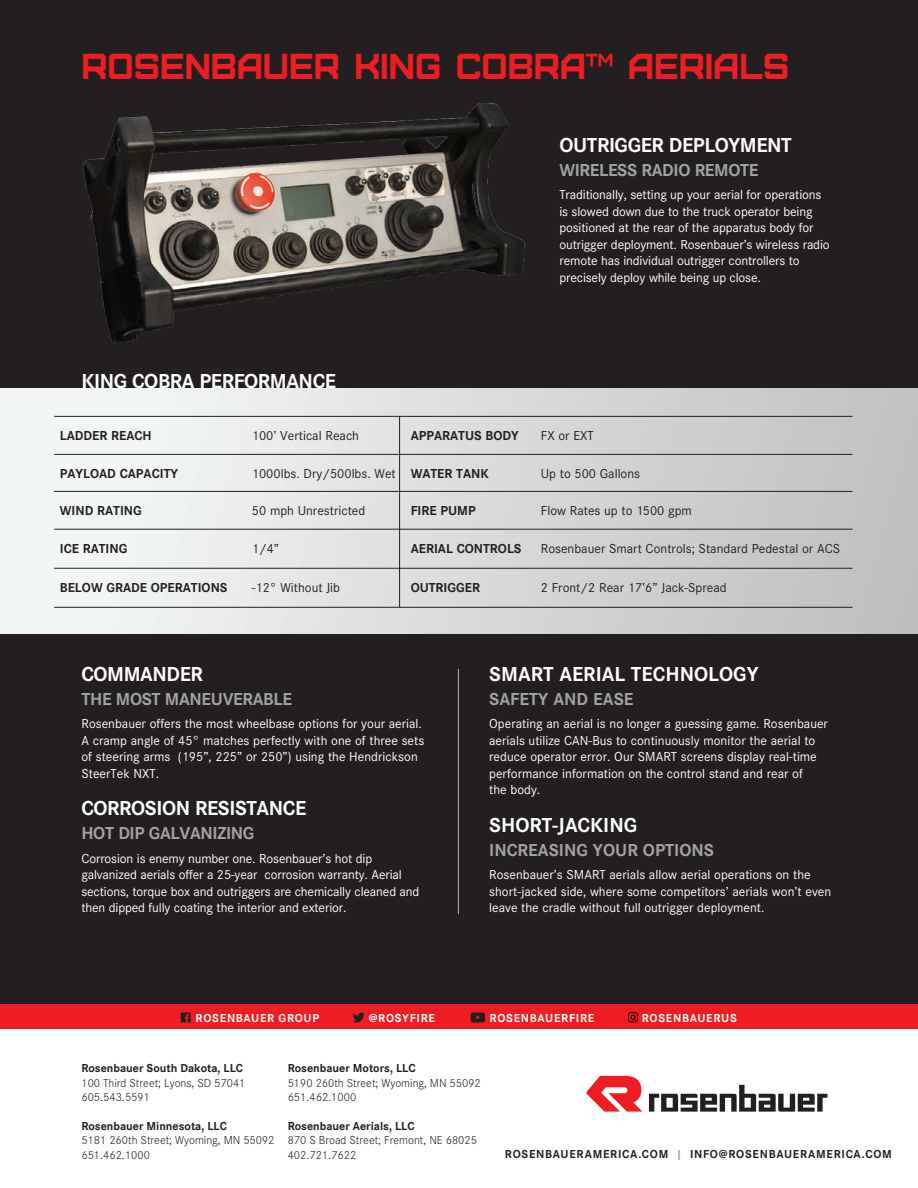
<style>
.page{position:relative;width:918px;height:1188px;background:#fff}
.page>*{position:absolute;margin:0;border:0;box-sizing:border-box;transform-origin:0 0}
.headline_-_interior{font:36px "Furore";color:#ee1d23}
.subhead{font:700 21px "Corporate S";letter-spacing:-.02em;color:#fff}
.subhead-2{font:700 21px "Corporate S";color:#fff}
.subhead-3{font:700 18px "Corporate S";letter-spacing:-.02em;color:#a1a2a4}
.subhead-4{font:700 18px "Corporate S";color:#a1a2a4}
.body_copy{font:13.5px/16.5px "Corporate S";color:#fff}
.body_copy-2{font:13.5px "Corporate S";color:#231f20}
.body_copy-3{font:700 13.5px "Corporate S";color:#231f20}
.contact_info{font:300 12px/14.4px "Corporate S";color:#231f20}
.t1{font:700 12px "Corporate S";letter-spacing:.06em;color:#fff}
.t2{font:700 12px "Corporate S";letter-spacing:.06em;color:#231f20}
.s1{font-weight:700}
.s2{color:#a1a2a4}
</style>
<div class="page">
<div style="left:0;top:0;width:918px;height:1014px;background:#231f20"></div>
<svg style="left:649px;top:1085px;width:179px;height:27px"></svg>
<svg style="left:586px;top:1076px;width:56px;height:36px"></svg>
<div style="left:0;top:1004px;width:918px;height:25px;background:#ee1d23"></div>
<svg style="left:353px;top:1013px;width:12px;height:9px"></svg>
<svg style="left:181px;top:1013px;width:10px;height:9px"></svg>
<svg style="left:471px;top:1013px;width:14px;height:9px"></svg>
<svg style="left:628px;top:1012px;width:10px;height:10px"></svg>
<hr style="left:458px;top:669px;width:1px;height:245px;background:#a1a2a4">
<div style="left:0;top:389px;width:918px;height:245px;background:linear-gradient(to right,#f7fafb,#bebebf)"></div>
<img style="left:83px;top:103px;width:442px;height:241px">
<hr style="left:54px;top:416px;width:192px;height:1px;background:#231f20">
<hr style="left:246px;top:416px;width:159px;height:1px;background:#231f20">
<hr style="left:405px;top:416px;width:130px;height:1px;background:#231f20">
<hr style="left:535px;top:416px;width:318px;height:1px;background:#231f20">
<hr style="left:54px;top:454px;width:192px;height:1px;background:#231f20">
<hr style="left:246px;top:454px;width:159px;height:1px;background:#231f20">
<hr style="left:405px;top:454px;width:130px;height:1px;background:#231f20">
<hr style="left:535px;top:454px;width:318px;height:1px;background:#231f20">
<hr style="left:54px;top:491px;width:192px;height:1px;background:#231f20">
<hr style="left:246px;top:491px;width:159px;height:1px;background:#231f20">
<hr style="left:405px;top:491px;width:130px;height:1px;background:#231f20">
<hr style="left:535px;top:491px;width:318px;height:1px;background:#231f20">
<hr style="left:54px;top:529px;width:192px;height:1px;background:#231f20">
<hr style="left:246px;top:529px;width:159px;height:1px;background:#231f20">
<hr style="left:405px;top:529px;width:130px;height:1px;background:#231f20">
<hr style="left:535px;top:529px;width:318px;height:1px;background:#231f20">
<hr style="left:54px;top:568px;width:192px;height:1px;background:#231f20">
<hr style="left:246px;top:568px;width:159px;height:1px;background:#231f20">
<hr style="left:405px;top:568px;width:130px;height:1px;background:#231f20">
<hr style="left:535px;top:568px;width:318px;height:1px;background:#231f20">
<hr style="left:54px;top:607px;width:192px;height:1px;background:#231f20">
<hr style="left:246px;top:607px;width:159px;height:1px;background:#231f20">
<hr style="left:405px;top:607px;width:130px;height:1px;background:#231f20">
<hr style="left:535px;top:607px;width:318px;height:1px;background:#231f20">
<hr style="left:399px;top:416px;width:1px;height:191px;background:#231f20">
<p class="headline_-_interior" style="left:81px;top:44px;width:710px">ROSENBAUER KING COBRA™ AERIALS</p>
<p class="subhead" style="left:81px;top:369px;width:256px">KING COBRA PERFORMANCE</p>
<p class="subhead" style="left:559px;top:133px;width:234px">OUTRIGGER DEPLOYMENT</p>
<p class="subhead-3" style="left:559px;top:160px;width:201px">WIRELESS RADIO REMOTE</p>
<p class="body_copy" style="left:559px;top:186px;width:272px">Traditionally, setting up your aerial for operations is slowed down due to the truck operator being positioned at the rear of the apparatus body for outrigger deployment. Rosenbauer’s wireless radio remote has individual outrigger controllers to precisely deploy while being up close.</p>
<p class="body_copy-3" style="left:60px;top:428px;width:94px">LADDER REACH</p>
<p class="body_copy-2" style="left:252px;top:428px;width:109px">100’ Vertical Reach</p>
<p class="body_copy-3" style="left:411px;top:428px;width:110px">APPARATUS BODY</p>
<p class="body_copy-2" style="left:541px;top:428px;width:54px">FX or EXT</p>
<p class="body_copy-3" style="left:60px;top:466px;width:120px">PAYLOAD CAPACITY</p>
<p class="body_copy-2" style="left:252px;top:466px;width:145px">1000lbs. Dry/500lbs. Wet</p>
<p class="body_copy-3" style="left:411px;top:466px;width:80px">WATER TANK</p>
<p class="body_copy-2" style="left:541px;top:466px;width:101px">Up to 500 Gallons</p>
<p class="body_copy-3" style="left:60px;top:503px;width:84px">WIND RATING</p>
<p class="body_copy-2" style="left:252px;top:503px;width:115px">50 mph Unrestricted</p>
<p class="body_copy-3" style="left:411px;top:503px;width:67px">FIRE PUMP</p>
<p class="body_copy-2" style="left:541px;top:503px;width:153px">Flow Rates up to 1500 gpm</p>
<p class="body_copy-3" style="left:60px;top:541px;width:69px">ICE RATING</p>
<p class="body_copy-2" style="left:252px;top:541px;width:29px">1/4”</p>
<p class="body_copy-3" style="left:411px;top:541px;width:112px">AERIAL CONTROLS</p>
<p class="body_copy-2" style="left:541px;top:541px;width:301px">Rosenbauer Smart Controls; Standard Pedestal or ACS</p>
<p class="body_copy-3" style="left:60px;top:580px;width:169px">BELOW GRADE OPERATIONS</p>
<p class="body_copy-2" style="left:252px;top:580px;width:90px">-12° Without Jib</p>
<p class="body_copy-3" style="left:411px;top:580px;width:71px">OUTRIGGER</p>
<p class="body_copy-2" style="left:541px;top:580px;width:187px">2 Front/2 Rear 17’6” Jack-Spread</p>
<p class="subhead" style="left:81px;top:662px;width:123px">COMMANDER</p>
<p class="subhead-3" style="left:81px;top:689px;width:212px">THE MOST MANEUVERABLE</p>
<p class="body_copy" style="left:81px;top:716px;width:344px">Rosenbauer offers the most wheelbase options for your aerial.<br>A cramp angle of 45° matches perfectly with one of three sets of steering arms (195”, 225” or 250”) using the Hendrickson SteerTek NXT.</p>
<p class="subhead" style="left:81px;top:796px;width:226px">CORROSION RESISTANCE</p>
<p class="subhead-3" style="left:81px;top:823px;width:174px">HOT DIP GALVANIZING</p>
<p class="body_copy" style="left:81px;top:850px;width:340px">Corrosion is enemy number one. Rosenbauer’s hot dip galvanized aerials offer a 25-year corrosion warranty. Aerial sections, torque box and outriggers are chemically cleaned and then dipped fully coating the interior and exterior.</p>
<p class="subhead-2" style="left:489px;top:662px;width:271px">SMART AERIAL TECHNOLOGY</p>
<p class="subhead-4" style="left:489px;top:689px;width:146px">SAFETY AND EASE</p>
<p class="body_copy" style="left:489px;top:716px;width:340px">Operating an aerial is no longer a guessing game. Rosenbauer aerials utilize CAN-Bus to continuously monitor the aerial to reduce operator error. Our SMART screens display real-time performance information on the control stand and rear of<br>the body.</p>
<p class="subhead-2" style="left:489px;top:813px;width:150px">SHORT-JACKING</p>
<p class="subhead-4" style="left:489px;top:840px;width:226px">INCREASING YOUR OPTIONS</p>
<p class="body_copy" style="left:489px;top:866px;width:344px">Rosenbauer’s SMART aerials allow aerial operations on the short-jacked side, where some competitors’ aerials won’t even leave the cradle without full outrigger deployment.</p>
<p class="t1" style="left:196px;top:1011px;width:125px">ROSENBAUER GROUP</p>
<p class="t1" style="left:369px;top:1011px;width:68px">@ROSYFIRE</p>
<p class="t1" style="left:490px;top:1011px;width:106px">ROSENBAUERFIRE</p>
<p class="t1" style="left:642px;top:1011px;width:97px">ROSENBAUERUS</p>
<p class="contact_info" style="left:81px;top:1061px;width:166px"><span class="s1">Rosenbauer South Dakota, LLC<br></span>100 Third Street; Lyons, SD 57041<br>605.543.5591</p>
<p class="contact_info" style="left:81px;top:1119px;width:195px"><span class="s1">Rosenbauer Minnesota, LLC<br></span>5181 260th Street; Wyoming, MN 55092<br>651.462.1000</p>
<p class="contact_info" style="left:288px;top:1061px;width:195px"><span class="s1">Rosenbauer Motors, LLC<br></span>5190 260th Street; Wyoming, MN 55092<br>651.462.1000</p>
<p class="contact_info" style="left:288px;top:1119px;width:191px"><span class="s1">Rosenbauer Aerials, LLC<br></span>870 S Broad Street; Fremont, NE 68025<br>402.721.7622</p>
<p class="t2" style="left:505px;top:1147px;width:388px">ROSENBAUERAMERICA.COM <span class="s2">|</span> INFO@ROSENBAUERAMERICA.COM</p>
</div>
